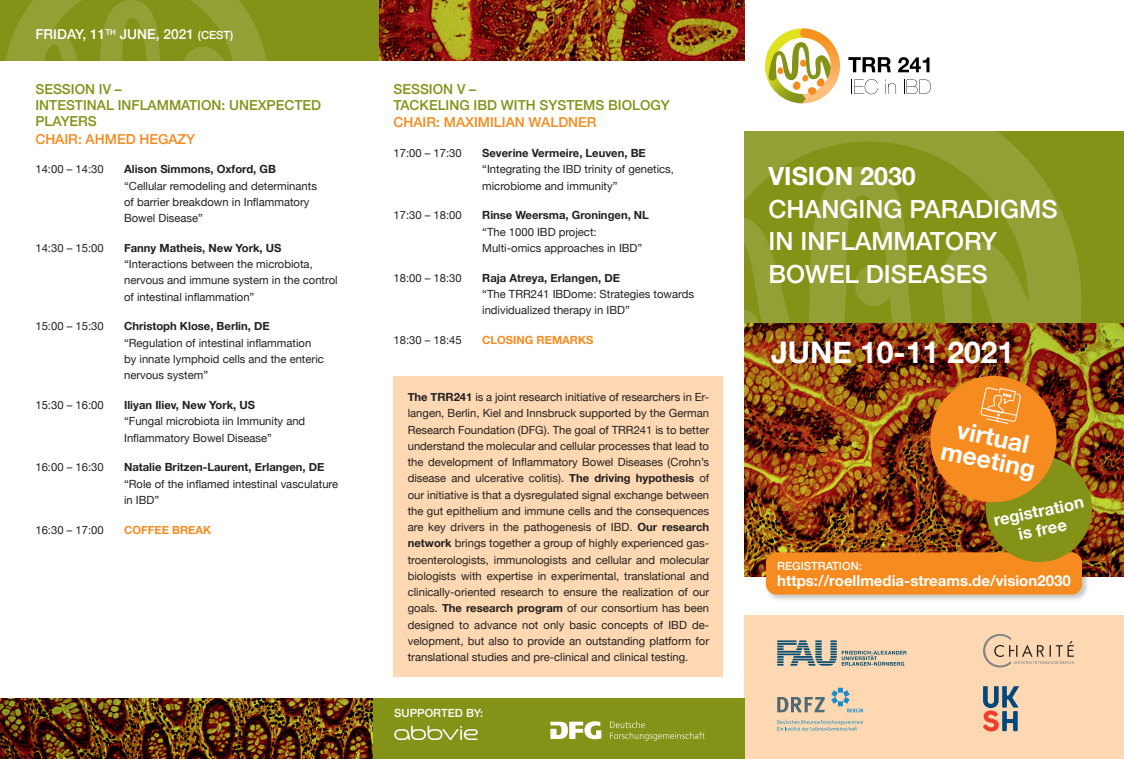
<style>
.page{position:relative;width:1124px;height:759px;background:#fff}
.page>*{position:absolute;margin:0;border:0;box-sizing:border-box;transform-origin:0 0}
.t1{font:700 30px "Helvetica Neue";color:#fff}
.t2{font:500 25px/32.5px "Helvetica Neue";color:#fff}
.t3{font:700 25px "Helvetica Neue";color:#fff}
.t4{font:700 24.75px/23.1px "Helvetica Neue";color:#fff;text-align:center}
.t5{font:700 16.62px/18.8px "Helvetica Neue";color:#fff;text-align:center}
.t6{font:700 15px "Helvetica Neue";color:#fff}
.t7{font:500 13.75px/16.2px "Helvetica Neue";color:#849217}
.t8{font:500 13.75px "Helvetica Neue";color:#f68b1f}
.t9{font:500 13.75px "Helvetica Neue";color:#fff}
.t10{font:11.25px/16.2px "Helvetica Neue";color:#231f20}
.t11{font:700 11.25px "Helvetica Neue";color:#231f20}
.t12{font:500 11.25px "Helvetica Neue";color:#fff}
.t13{font:700 11.25px "Helvetica Neue";color:#f68b1f}
.s1{font-size:11.25px}
.s2{font-weight:700}
</style>
<div class="page">
<div style="left:0;top:0;width:379px;height:60px;background:#849217"></div>
<svg style="left:6px;top:0;width:260px;height:60px"></svg>
<img style="left:379px;top:0;width:365px;height:60px">
<div style="left:744px;top:615px;width:379px;height:143px;background:#fdd8b2"></div>
<div style="left:372px;top:697px;width:372px;height:61px;background:#849217"></div>
<img style="left:765px;top:28px;width:35px;height:75px">
<img style="left:800px;top:28px;width:39px;height:75px">
<svg style="left:768px;top:42px;width:66px;height:53px"></svg>
<svg style="left:848px;top:57px;width:42px;height:15px"></svg>
<svg style="left:898px;top:57px;width:31px;height:15px"></svg>
<svg style="left:851px;top:79px;width:26px;height:15px"></svg>
<svg style="left:885px;top:79px;width:10px;height:15px"></svg>
<svg style="left:904px;top:79px;width:26px;height:15px"></svg>
<svg style="left:983px;top:634px;width:90px;height:33px"></svg>
<svg style="left:983px;top:686px;width:36px;height:45px"></svg>
<svg style="left:777px;top:640px;width:129px;height:25px"></svg>
<svg style="left:831px;top:687px;width:31px;height:25px"></svg>
<svg style="left:777px;top:697px;width:47px;height:15px"></svg>
<svg style="left:777px;top:720px;width:85px;height:10px"></svg>
<div style="left:744px;top:131px;width:379px;height:192px;background:#849217"></div>
<svg style="left:744px;top:131px;width:337px;height:192px;fill:#949f36"></svg>
<svg style="left:744px;top:309px;width:16px;height:14px"></svg>
<img style="left:744px;top:323px;width:379px;height:253px">
<div style="left:764px;top:551px;width:324px;height:50px;background:#231f20;opacity:.25"></div>
<div style="left:765px;top:552px;width:316px;height:42px;background:#f68b1f;border-radius:11px"></div>
<svg style="left:924px;top:370px;width:172px;height:196px;background:#b06e18"></svg>
<div style="left:393px;top:376px;width:330px;height:300px;background:#fdd8b2"></div>
<svg style="left:550px;top:721px;width:51px;height:18px"></svg>
<svg style="left:610px;top:721px;width:94px;height:19px"></svg>
<svg style="left:394px;top:725px;width:83px;height:14px"></svg>
<img style="left:0;top:698px;width:372px;height:60px">
<p class="t9" style="left:35px;top:23px;width:199px">FRIDAY, 11<sup>TH</sup> JUNE, 2021 <span class="s1">(CEST)</span></p>
<p class="t7" style="left:35px;top:79px;width:287px">SESSION IV –<br>INTESTINAL INFLAMMATION: UNEXPECTED<br>PLAYERS</p>
<p class="t8" style="left:35px;top:128px;width:161px">CHAIR: AHMED HEGAZY</p>
<p class="t10" style="left:35px;top:162px;width:70px">14:00 – 14:30</p>
<p class="t11" style="left:124px;top:160px;width:153px">Alison Simmons, Oxford, GB</p>
<p class="t10" style="left:124px;top:178px;width:194px">“Cellular remodeling and determinants of barrier breakdown in Inflammatory<br>Bowel Disease”</p>
<p class="t10" style="left:35px;top:240px;width:70px">14:30 – 15:00</p>
<p class="t11" style="left:124px;top:239px;width:159px">Fanny Matheis, New York, US</p>
<p class="t10" style="left:124px;top:257px;width:215px">“Interactions between the microbiota, nervous and immune system in the control of intestinal inflammation”</p>
<p class="t10" style="left:35px;top:319px;width:70px">15:00 – 15:30</p>
<p class="t11" style="left:124px;top:317px;width:147px">Christoph Klose, Berlin, DE</p>
<p class="t10" style="left:124px;top:335px;width:201px">“Regulation of intestinal inflammation by innate lymphoid cells and the enteric nervous system”</p>
<p class="t10" style="left:35px;top:397px;width:70px">15:30 – 16:00</p>
<p class="t11" style="left:124px;top:396px;width:133px">Iliyan Iliev, New York, US</p>
<p class="t10" style="left:124px;top:413px;width:183px">“Fungal microbiota iin Immunity and<br>Inflammatory Bowel Disease”</p>
<p class="t10" style="left:35px;top:459px;width:70px">16:00 – 16:30</p>
<p class="t11" style="left:124px;top:458px;width:202px">Natalie Britzen-Laurent, Erlangen, DE</p>
<p class="t10" style="left:124px;top:476px;width:215px">“Role of the inflamed intestinal vasculature in IBD”</p>
<p class="t10" style="left:35px;top:522px;width:70px">16:30 – 17:00</p>
<p class="t13" style="left:124px;top:520px;width:89px">COFFEE BREAK</p>
<p class="t7" style="left:393px;top:79px;width:278px">SESSION V –<br>TACKELING IBD WITH SYSTEMS BIOLOGY</p>
<p class="t8" style="left:393px;top:111px;width:204px">CHAIR: MAXIMILIAN WALDNER</p>
<p class="t10" style="left:393px;top:146px;width:70px">17:00 – 17:30</p>
<p class="t11" style="left:482px;top:144px;width:165px">Severine Vermeire, Leuven, BE</p>
<p class="t10" style="left:482px;top:162px;width:193px">“Integrating the IBD trinity of genetics, microbiome and immunity”</p>
<p class="t10" style="left:393px;top:208px;width:70px">17:30 – 18:00</p>
<p class="t11" style="left:482px;top:206px;width:168px">Rinse Weersma, Groningen, NL</p>
<p class="t10" style="left:482px;top:224px;width:162px">“The 1000 IBD project:<br>Multi-omics approaches in IBD”</p>
<p class="t10" style="left:393px;top:270px;width:70px">18:00 – 18:30</p>
<p class="t11" style="left:482px;top:269px;width:139px">Raja Atreya, Erlangen, DE</p>
<p class="t10" style="left:482px;top:286px;width:213px">“The TRR241 IBDome: Strategies towards individualized therapy in IBD”</p>
<p class="t10" style="left:393px;top:332px;width:70px">18:30 – 18:45</p>
<p class="t13" style="left:482px;top:331px;width:113px">CLOSING REMARKS</p>
<p class="t10" style="left:407px;top:389px;width:303px;text-align:justify"><span class="s2">The TRR241</span> is a joint research initiative of researchers in Er&shy;langen, Berlin, Kiel and Innsbruck supported by the German Research Foundation (DFG). The goal of TRR241 is to better understand the molecular and cellular processes that lead to the development of Inflammatory Bowel Diseases (Crohn’s disease and ulcerative colitis). <span class="s2">The driving hypothesis</span> of our initiative is that a dysregulated signal exchange between the gut epithelium and immune cells and the consequences are key drivers in the pathogenesis of IBD. <span class="s2">Our research network</span> brings together a group of highly experienced gas&shy;troenterologists, immunologists and cellular and molecular biologists with expertise in experimental, translational and clinically-oriented research to ensure the realization of our goals. <span class="s2">The research program</span> of our consortium has been designed to advance not only basic concepts of IBD de&shy;velopment, but also to provide an outstanding platform for translational studies and pre-clinical and clinical testing.</p>
<p class="t12" style="left:394px;top:703px;width:90px">SUPPORTED BY:</p>
<h2 class="t3" style="left:768px;top:156px;width:149px">VISION 2030</h2>
<h2 class="t2" style="left:768px;top:190px;width:290px">CHANGING PARADIGMS<br>IN INFLAMMATORY<br>BOWEL DISEASES</h2>
<h1 class="t1" style="left:771px;top:328px;width:244px">JUNE 10-11 2021</h1>
<h3 class="t4" style="left:948px;top:416px;width:97px;rotate:12deg">virtual meeting</h3>
<h3 class="t5" style="left:991px;top:511px;width:93px;rotate:-12deg">registration is free</h3>
<p class="t12" style="left:777px;top:556px;width:86px">REGISTRATION:</p>
<h3 class="t6" style="left:777px;top:569px;width:295px">https://roellmedia-streams.de/vision2030</h3>
</div>
